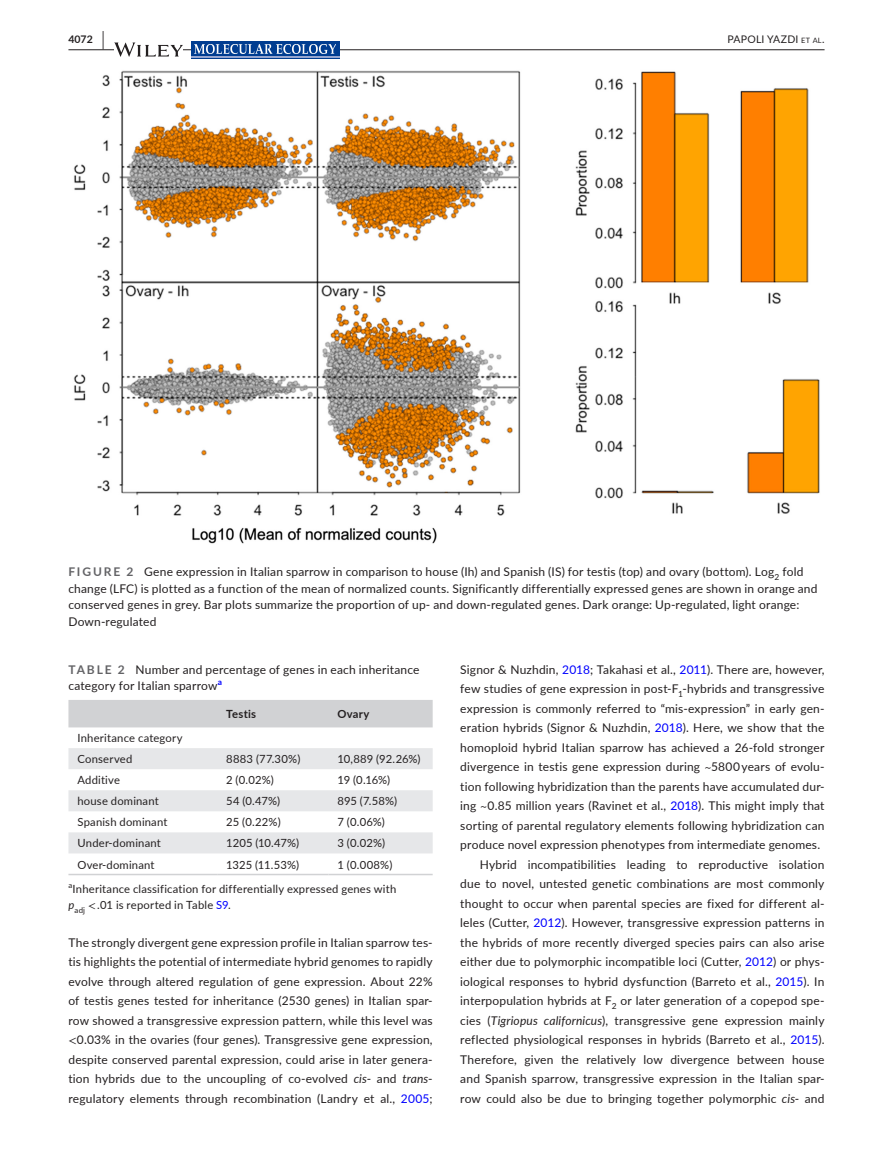
<style>
.page{position:relative;width:893px;height:1174px;background:#fff}
.page>*{position:absolute;margin:0;border:0;box-sizing:border-box;transform-origin:0 0}
.t1{font:12px/19.5px "Lato";letter-spacing:.015em;color:#231f20}
.t2{font:11.25px/21px "Lato";letter-spacing:.015em;color:#231f20}
.t3{font:700 11.25px "Lato";letter-spacing:.02em;color:#231f20}
.t4{font:10.5px "Lato";letter-spacing:.02em;color:#231f20}
.t5{font:700 10.5px "Lato";color:#231f20}
.t6{font:700 8.4px "Lato";color:#00f}
.t7{font:7.8px "Lato";color:#231f20}
.s1{font-size:19.5px}
.s2{font-size:7.35px}
.s3{font-weight:700;color:#636366}
.s4{color:#00f}
.s5{font-family:"STIX"}
.s6{font-style:italic}
</style>
<div class="page">
<hr style="left:68px;top:49px;width:756px;height:1px;background:#231f20">
<svg style="left:114px;top:42px;width:69px;height:15px"></svg>
<svg style="left:191px;top:41px;width:148px;height:15px"></svg>
<img style="left:194px;top:45px;width:142px;height:8px">
<hr style="left:191px;top:56px;width:148px;height:2px;background:#96a6d0">
<img style="left:73px;top:70px;width:747px;height:474px">
<div style="left:68px;top:700px;width:365px;height:27px;background:#d1d2d4"></div>
<svg style="left:68px;top:748px;width:365px;height:105px"></svg>
<hr style="left:68px;top:873px;width:149px;height:2px;background:#d1d2d4">
<hr style="left:217px;top:873px;width:112px;height:2px;background:#d1d2d4">
<hr style="left:329px;top:873px;width:104px;height:2px;background:#d1d2d4">
<p class="t5" style="left:68px;top:31px;width:37px">4072 <span class="s1">|</span></p>
<p class="t4" style="left:727px;top:31px;width:99px">PAPOLI YAZDI <span class="s2">et al</span>.</p>
<p class="t1" style="left:68px;top:563px;width:751px;line-height:16.5px"><span class="s3">FIGURE 2</span> Gene expression in Italian sparrow in comparison to house (Ih) and Spanish (IS) for testis (top) and ovary (bottom). Log<sub>2</sub> fold change (LFC) is plotted as a function of the mean of normalized counts. Significantly differentially expressed genes are shown in orange and conserved genes in grey. Bar plots summarize the proportion of up- and down-regulated genes. Dark orange: Up-regulated, light orange:<br>Down-regulated</p>
<p class="t1" style="left:68px;top:660px;width:353px;line-height:16.5px"><span class="s3">TABLE 2</span> Number and percentage of genes in each inheritance category for Italian sparrow</p>
<p class="t1" style="left:460px;top:659px;width:366px">Signor &amp; Nuzhdin, <span class="s4">2018</span>; Takahasi et al., <span class="s4">2011</span>). There are, however,</p>
<p class="t1" style="left:460px;top:678px;width:366px">few studies of gene expression in post-F<sub>1</sub>-hybrids and transgressive</p>
<p class="t1" style="left:460px;top:698px;width:366px">expression is commonly referred to “mis-expression” in early gen-</p>
<p class="t1" style="left:460px;top:717px;width:366px">eration hybrids (Signor &amp; Nuzhdin, <span class="s4">2018</span>). Here, we show that the</p>
<p class="t1" style="left:460px;top:737px;width:366px">homoploid hybrid Italian sparrow has achieved a 26-fold stronger</p>
<p class="t1" style="left:460px;top:756px;width:366px">divergence in testis gene expression during <span class="s5">~</span>5800 years of evolu-</p>
<p class="t1" style="left:460px;top:776px;width:366px">tion following hybridization than the parents have accumulated dur-</p>
<p class="t1" style="left:460px;top:795px;width:366px">ing <span class="s5">~</span>0.85 million years (Ravinet et al., <span class="s4">2018</span>). This might imply that</p>
<p class="t1" style="left:460px;top:815px;width:366px">sorting of parental regulatory elements following hybridization can</p>
<p class="t1" style="left:460px;top:834px;width:361px">produce novel expression phenotypes from intermediate genomes.</p>
<p class="t1" style="left:480px;top:854px;width:346px">Hybrid incompatibilities leading to reproductive isolation</p>
<p class="t1" style="left:460px;top:873px;width:366px">due to novel, untested genetic combinations are most commonly</p>
<p class="t1" style="left:460px;top:893px;width:366px">thought to occur when parental species are fixed for different al-</p>
<p class="t1" style="left:460px;top:912px;width:366px">leles (Cutter, <span class="s4">2012</span>). However, transgressive expression patterns in</p>
<p class="t1" style="left:460px;top:932px;width:366px">the hybrids of more recently diverged species pairs can also arise</p>
<p class="t1" style="left:460px;top:951px;width:366px">either due to polymorphic incompatible loci (Cutter, <span class="s4">2012</span>) or phys-</p>
<p class="t1" style="left:460px;top:971px;width:366px">iological responses to hybrid dysfunction (Barreto et al., <span class="s4">2015</span>). In</p>
<p class="t1" style="left:460px;top:990px;width:366px">interpopulation hybrids at F<sub>2</sub> or later generation of a copepod spe-</p>
<p class="t1" style="left:460px;top:1010px;width:366px">cies (<span class="s6">Tigriopus californicus</span>), transgressive gene expression mainly</p>
<p class="t1" style="left:460px;top:1029px;width:366px">reflected physiological responses in hybrids (Barreto et al., <span class="s4">2015</span>).</p>
<p class="t1" style="left:460px;top:1049px;width:366px">Therefore, given the relatively low divergence between house</p>
<p class="t1" style="left:460px;top:1068px;width:366px">and Spanish sparrow, transgressive expression in the Italian spar-</p>
<p class="t1" style="left:460px;top:1088px;width:366px">row could also be due to bringing together polymorphic <span class="s6">cis</span>- and</p>
<p class="t6" style="left:218px;top:675px;width:6px">a</p>
<p class="t3" style="left:226px;top:706px;width:31px">Testis</p>
<p class="t3" style="left:338px;top:706px;width:34px">Ovary</p>
<p class="t2" style="left:77px;top:727px;width:107px">Inheritance category<br>Conserved</p>
<p class="t2" style="left:226px;top:748px;width:76px">8883 (77.30%)</p>
<p class="t2" style="left:337px;top:748px;width:85px">10,889 (92.26%)</p>
<p class="t2" style="left:77px;top:769px;width:44px">Additive</p>
<p class="t2" style="left:226px;top:769px;width:49px">2 (0.02%)</p>
<p class="t2" style="left:337px;top:769px;width:54px">19 (0.16%)</p>
<p class="t2" style="left:77px;top:790px;width:83px">house dominant</p>
<p class="t2" style="left:226px;top:790px;width:55px">54 (0.47%)</p>
<p class="t2" style="left:337px;top:790px;width:61px">895 (7.58%)</p>
<p class="t2" style="left:77px;top:811px;width:92px">Spanish dominant</p>
<p class="t2" style="left:226px;top:811px;width:56px">25 (0.22%)</p>
<p class="t2" style="left:337px;top:811px;width:49px">7 (0.06%)</p>
<p class="t2" style="left:77px;top:832px;width:85px">Under-dominant</p>
<p class="t2" style="left:226px;top:832px;width:75px">1205 (10.47%)</p>
<p class="t2" style="left:337px;top:832px;width:49px">3 (0.02%)</p>
<p class="t2" style="left:77px;top:853px;width:79px">Over-dominant</p>
<p class="t2" style="left:226px;top:853px;width:75px">1325 (11.53%)</p>
<p class="t2" style="left:337px;top:853px;width:56px">1 (0.008%)</p>
<p class="t7" style="left:68px;top:879px;width:5px">a</p>
<p class="t2" style="left:68px;top:880px;width:329px;line-height:15.8px;text-indent:4px">Inheritance classification for differentially expressed genes with <span class="s6">p</span><sub>adj</sub> <span class="s5">&lt;</span> .01 is reported in Table <span class="s4">S9</span>.</p>
<p class="t1" style="left:68px;top:932px;width:366px;text-align:justify">The strongly divergent gene expression profile in Italian sparrow tes&shy;tis highlights the potential of intermediate hybrid genomes to rapidly evolve through altered regulation of gene expression. About 22% of testis genes tested for inheritance (2530 genes) in Italian spar&shy;row showed a transgressive expression pattern, while this level was <span class="s5">&lt;</span>0.03% in the ovaries (four genes). Transgressive gene expression, despite conserved parental expression, could arise in later genera&shy;tion hybrids due to the uncoupling of co-evolved <span class="s6">cis</span>- and <span class="s6">trans&shy;</span>regulatory elements through recombination (Landry et al., <span class="s4">2005</span>;</p>
</div>
